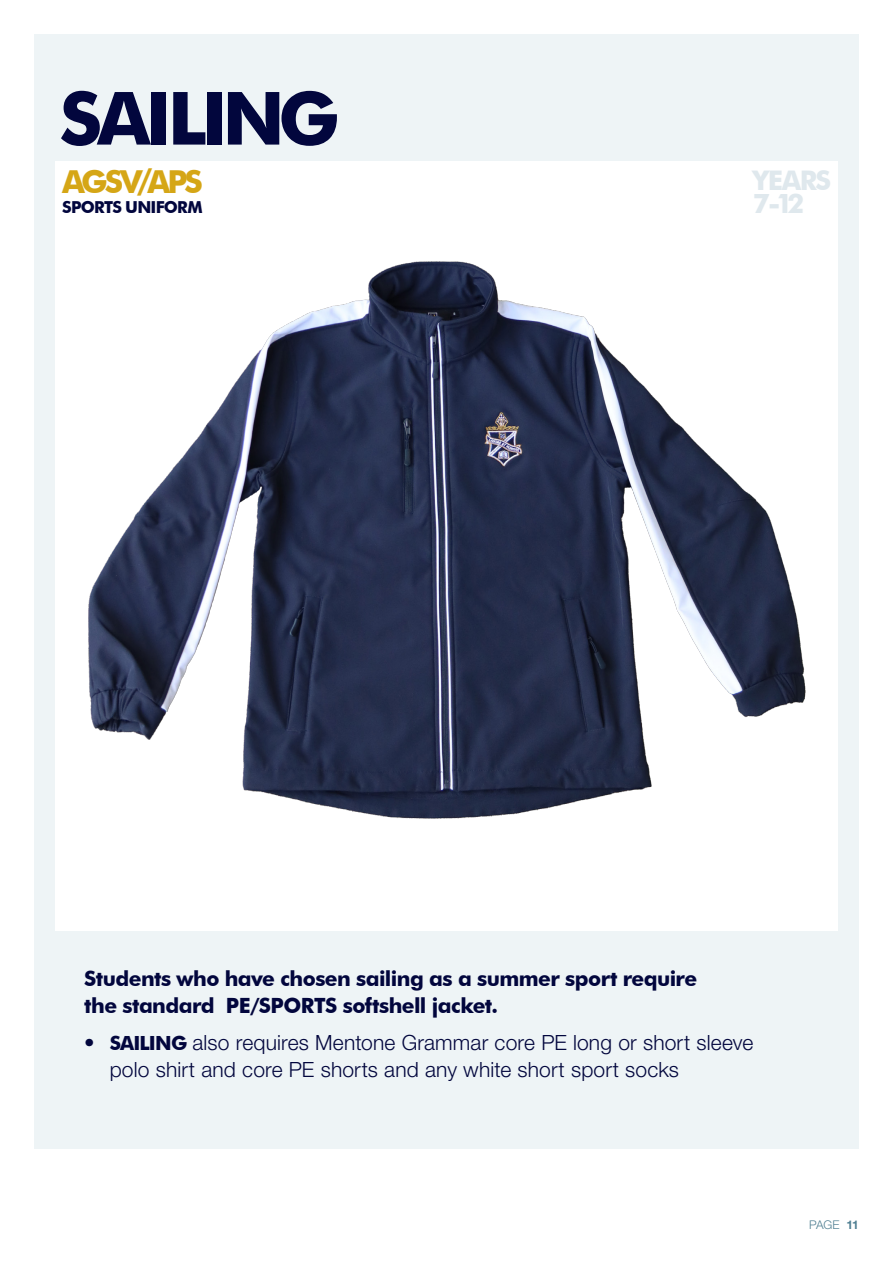
<style>
.page{position:relative;width:893px;height:1263px;background:#fff}
.page>*{position:absolute;margin:0;border:0;box-sizing:border-box;transform-origin:0 0}
.SPORT_HEAD_LARGE{font:700 73.5px "Futura BT";letter-spacing:-.07em;color:#02063d}
.t1{font:700 31.65px "Futura BT";letter-spacing:-.1em;color:#d5a616}
.t2{font:700 27px/22.5px "Futura BT";letter-spacing:-.055em;color:#dfe8ed}
.t3{font:300 21px/27px "Helvetica Neue LT Pro";letter-spacing:.01em;color:#02063d}
.Body_Bold{font:700 21px/27px "Futura BT";letter-spacing:-.025em;color:#02063d}
.t4{font:700 16.5px "Futura BT";letter-spacing:-.045em;color:#02063d}
.t5{font:300 12px "Helvetica Neue LT Pro";color:#518093}
.s1{font-size:33px}
.s2{font-weight:500}
.s3{font-family:"Futura BT";font-weight:700;font-size:19.5px}
.s4{font-weight:700}
</style>
<div class="page">
<div style="left:34px;top:34px;width:825px;height:1114px;background:#eef4f6"></div>
<div style="left:55px;top:162px;width:783px;height:769px;background:#fff"></div>
<div style="left:0;top:173px;width:893px;height:694px;background:linear-gradient(to bottom,#fafcfc,#fafcfc)"></div>
<img style="left:12px;top:173px;width:814px;height:694px">
<p class="SPORT_HEAD_LARGE" style="left:60px;top:74px;width:282px">SAILING</p>
<h2 class="t1" style="left:62px;top:163px;width:142px">AGSV<span class="s1">/</span>APS</h2>
<p class="t4" style="left:62px;top:197px;width:142px">SPORTS UNIFORM</p>
<p class="t2" style="left:753px;top:169px;width:80px">YEARS<br>7-12</p>
<p class="Body_Bold" style="left:84px;top:964px;width:615px">Students who have chosen sailing as a summer sport require the standard PE/SPORTS softshell jacket.</p>
<p class="t3" style="left:110px;top:1029px;width:645px;text-indent:-26px"><span class="s2">•</span> <span class="s3">SAILING</span> also requires Mentone Grammar core PE long or short sleeve polo shirt and core PE shorts and any white short sport socks</p>
<p class="t5" style="left:809px;top:1217px;width:51px">PAGE <span class="s4">11</span></p>
</div>
